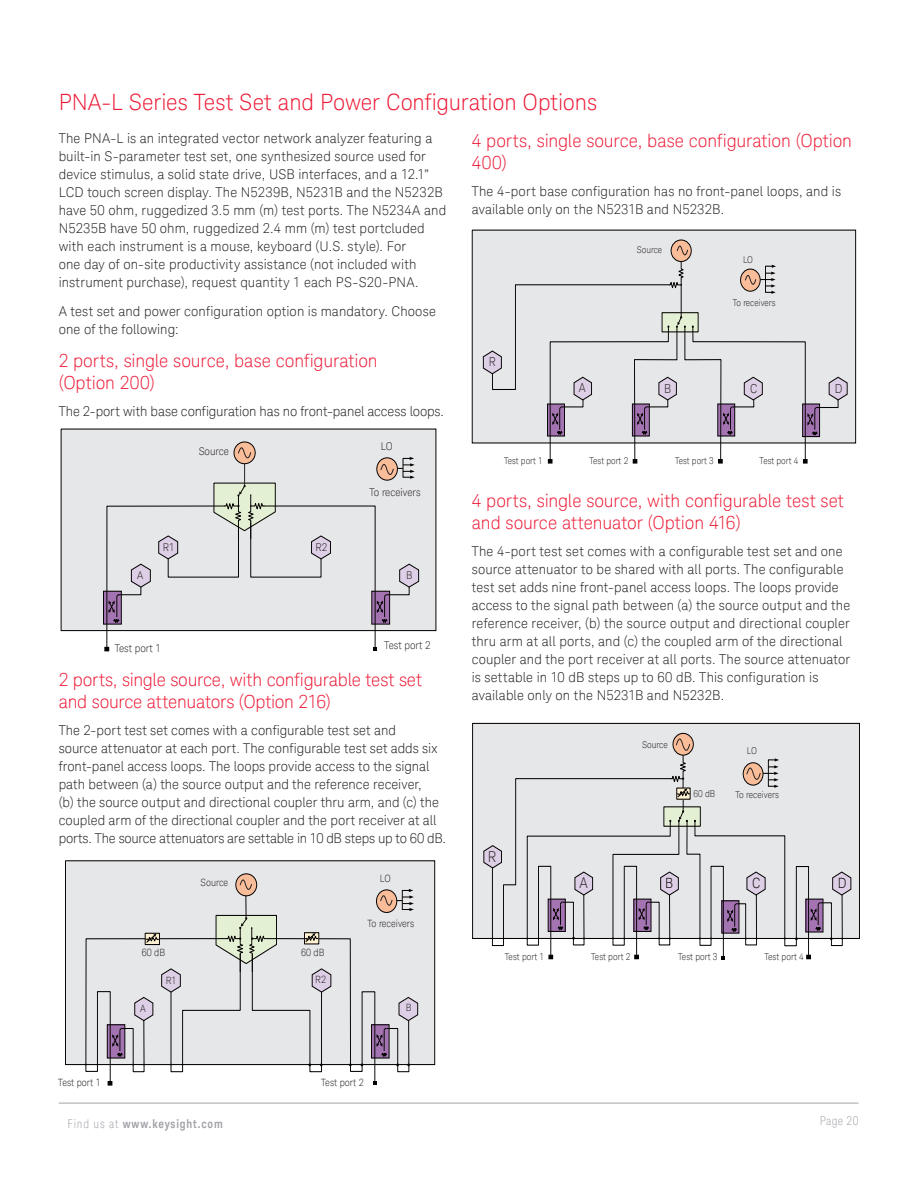
<style>
.page{position:relative;width:918px;height:1188px;background:#fff}
.page>*{position:absolute;margin:0;border:0;box-sizing:border-box;transform-origin:0 0}
.K_Heading_1{font:300 22.5px "Keysight Sans";letter-spacing:-.005em;color:#ed1a36}
.K_Heading_2_continue{font:300 18px/22.5px "Keysight Sans";letter-spacing:-.005em;color:#ed1a36}
.t1{font:300 14.85px "Keysight Sans";color:#231f20;scale:.91 1}
.t2{font:300 14.1px "Keysight Sans";color:#040201;scale:.91 1}
.K_Body_Text{font:300 13.5px/18px "Keysight Sans";letter-spacing:.005em;color:#231f20}
.t3{font:300 12.3px "Keysight Sans";color:#231f20;scale:.91 1}
.t4{font:700 12px "Keysight Sans Condensed";letter-spacing:.07em;color:#a4a1a9}
.t5{font:300 condensed 12px "Keysight Sans";letter-spacing:.03em;color:#a4a1a9}
.t6{font:300 10.65px "Keysight Sans";color:#231f20;scale:.95 1}
.t7{font:300 10.05px "Keysight Sans";color:#231f20;scale:.92 1}
.t8{font:300 9.45px "Keysight Sans";color:#231f20;scale:.91 1}
.t9{font:300 9.3px "Keysight Sans";color:#231f20;scale:.91 1}
.s1{font-family:"Keysight Sans";font-weight:300;font-stretch:condensed}
</style>
<div class="page">
<hr style="left:59px;top:1103px;width:799px;height:1px;background:#a4a1a9">
<div style="left:472px;top:230px;width:384px;height:213px;background:#e6e7e9"></div>
<div style="left:671px;top:240px;width:20px;height:22px;background:#fabd99;border-radius:50%"></div>
<div style="left:671px;top:240px;width:20px;height:22px;border:1px solid #040201;border-radius:50%"></div>
<svg style="left:483px;top:245px;width:365px;height:218px"></svg>
<div style="left:66px;top:861px;width:369px;height:204px;background:#e6e7e9"></div>
<div style="left:65px;top:861px;width:370px;height:204px;border:1px dashed #040201"></div>
<svg style="left:236px;top:874px;width:21px;height:22px"></svg>
<div style="left:236px;top:874px;width:21px;height:22px;border:1px solid #040201;border-radius:50%"></div>
<svg style="left:85px;top:879px;width:333px;height:206px"></svg>
<div style="left:61px;top:429px;width:375px;height:202px;background:#e6e7e9"></div>
<div style="left:103px;top:591px;width:19px;height:33px;border:1px solid #040201"></div>
<svg style="left:234px;top:442px;width:21px;height:22px"></svg>
<div style="left:234px;top:442px;width:21px;height:22px;border:1px solid #040201;border-radius:50%"></div>
<svg style="left:104px;top:447px;width:315px;height:204px"></svg>
<div style="left:473px;top:723px;width:386px;height:215px;background:#e6e7e9"></div>
<svg style="left:673px;top:733px;width:20px;height:22px"></svg>
<div style="left:673px;top:733px;width:21px;height:22px;border:1px solid #040201;border-radius:50%"></div>
<svg style="left:484px;top:738px;width:367px;height:222px"></svg>
<p class="K_Heading_1" style="left:59px;top:89px;width:540px">PNA-L Series Test Set and Power Configuration Options</p>
<p class="K_Body_Text" style="left:59px;top:130px;width:389px">The PNA-L is an integrated vector network analyzer featuring a built-in S-parameter test set, one synthesized source used for device stimulus, a solid state drive, USB interfaces, and a 12.1” LCD touch screen display. The N5239B, N5231B and the N5232B have 50 ohm, ruggedized 3.5 mm (m) test ports. The N5234A and N5235B have 50 ohm, ruggedized 2.4 mm (m) test portcluded with each instrument is a mouse, keyboard (U.S. style). For<br>one day of on-site productivity assistance (not included with instrument purchase), request quantity 1 each PS-S20-PNA.</p>
<p class="K_Body_Text" style="left:59px;top:302px;width:379px">A test set and power configuration option is mandatory. Choose one of the following:</p>
<p class="K_Heading_2_continue" style="left:59px;top:349px;width:321px">2 ports, single source, base configuration (Option 200)</p>
<p class="K_Body_Text" style="left:59px;top:402px;width:387px">The 2-port with base configuration has no front-panel access loops.</p>
<p class="t6" style="left:199px;top:445px;width:33px">Source</p>
<p class="t6" style="left:137px;top:569px;width:8px">A</p>
<p class="t6" style="left:163px;top:541px;width:14px">R1</p>
<p class="t6" style="left:316px;top:541px;width:14px">R2</p>
<p class="t6" style="left:381px;top:440px;width:14px">LO</p>
<p class="t6" style="left:370px;top:486px;width:55px">To receivers</p>
<p class="t6" style="left:406px;top:569px;width:8px">B</p>
<p class="t6" style="left:115px;top:642px;width:50px">Test port 1</p>
<p class="t6" style="left:384px;top:639px;width:50px">Test port 2</p>
<p class="K_Heading_2_continue" style="left:59px;top:668px;width:365px">2 ports, single source, with configurable test set and source attenuators (Option 216)</p>
<p class="K_Body_Text" style="left:59px;top:721px;width:389px">The 2-port test set comes with a configurable test set and<br>source attenuator at each port. The configurable test set adds six front-panel access loops. The loops provide access to the signal path between (a) the source output and the reference receiver,<br>(b) the source output and directional coupler thru arm, and (c) the coupled arm of the directional coupler and the port receiver at all ports. The source attenuators are settable in 10 dB steps up to 60 dB.</p>
<p class="t7" style="left:201px;top:876px;width:32px">Source</p>
<p class="t7" style="left:142px;top:947px;width:27px">60 dB</p>
<p class="t7" style="left:301px;top:946px;width:27px">60 dB</p>
<p class="t7" style="left:140px;top:1002px;width:8px">A</p>
<p class="t7" style="left:166px;top:975px;width:13px">R1</p>
<p class="t7" style="left:315px;top:974px;width:13px">R2</p>
<p class="t7" style="left:380px;top:872px;width:13px">LO</p>
<p class="t7" style="left:368px;top:917px;width:52px">To receivers</p>
<p class="t7" style="left:406px;top:1002px;width:8px">B</p>
<p class="K_Heading_2_continue" style="left:472px;top:129px;width:382px">4 ports, single source, base configuration (Option<br>400)</p>
<p class="K_Body_Text" style="left:472px;top:182px;width:371px">The 4-port base configuration has no front-panel loops, and is available only on the N5231B and N5232B.</p>
<p class="t3" style="left:489px;top:355px;width:9px">R</p>
<p class="t9" style="left:637px;top:244px;width:29px">Source</p>
<p class="t9" style="left:743px;top:254px;width:13px">LO</p>
<p class="t9" style="left:733px;top:297px;width:48px">To receivers</p>
<p class="t3" style="left:579px;top:381px;width:9px">A</p>
<p class="t3" style="left:664px;top:381px;width:9px">B</p>
<p class="t3" style="left:750px;top:381px;width:10px">C</p>
<p class="t3" style="left:835px;top:381px;width:10px">D</p>
<p class="t9" style="left:504px;top:456px;width:44px">Test port 1</p>
<p class="t9" style="left:590px;top:456px;width:44px">Test port 2</p>
<p class="t9" style="left:675px;top:456px;width:44px">Test port 3</p>
<p class="t9" style="left:760px;top:456px;width:44px">Test port 4</p>
<p class="K_Heading_2_continue" style="left:472px;top:489px;width:374px">4 ports, single source, with configurable test set and source attenuator (Option 416)</p>
<p class="K_Body_Text" style="left:472px;top:542px;width:380px">The 4-port test set comes with a configurable test set and one source attenuator to be shared with all ports. The configurable test set adds nine front-panel access loops. The loops provide access to the signal path between (a) the source output and the reference receiver, (b) the source output and directional coupler thru arm at all ports, and (c) the coupled arm of the directional coupler and the port receiver at all ports. The source attenuator is settable in 10 dB steps up to 60 dB. This configuration is available only on the N5231B and N5232B.</p>
<p class="t1" style="left:488px;top:848px;width:11px">R</p>
<p class="t1" style="left:580px;top:874px;width:11px">A</p>
<p class="t8" style="left:642px;top:739px;width:30px">Source</p>
<p class="t8" style="left:694px;top:788px;width:25px">60 dB</p>
<p class="t8" style="left:747px;top:745px;width:13px">LO</p>
<p class="t8" style="left:736px;top:789px;width:49px">To receivers</p>
<p class="t2" style="left:665px;top:875px;width:10px">B</p>
<p class="t2" style="left:752px;top:875px;width:11px">C</p>
<p class="t2" style="left:838px;top:875px;width:11px">D</p>
<p class="t8" style="left:505px;top:951px;width:45px">Test port 1</p>
<p class="t8" style="left:591px;top:951px;width:45px">Test port 2</p>
<p class="t8" style="left:678px;top:951px;width:45px">Test port 3</p>
<p class="t8" style="left:764px;top:951px;width:45px">Test port 4</p>
<p class="t7" style="left:58px;top:1077px;width:48px">Test port 1</p>
<p class="t7" style="left:321px;top:1077px;width:48px">Test port 2</p>
<p class="t4" style="left:67px;top:1116px;width:157px"><span class="s1">Find us at</span> www.keysight.com</p>
<p class="t5" style="left:820px;top:1114px;width:40px">Page 20</p>
</div>
